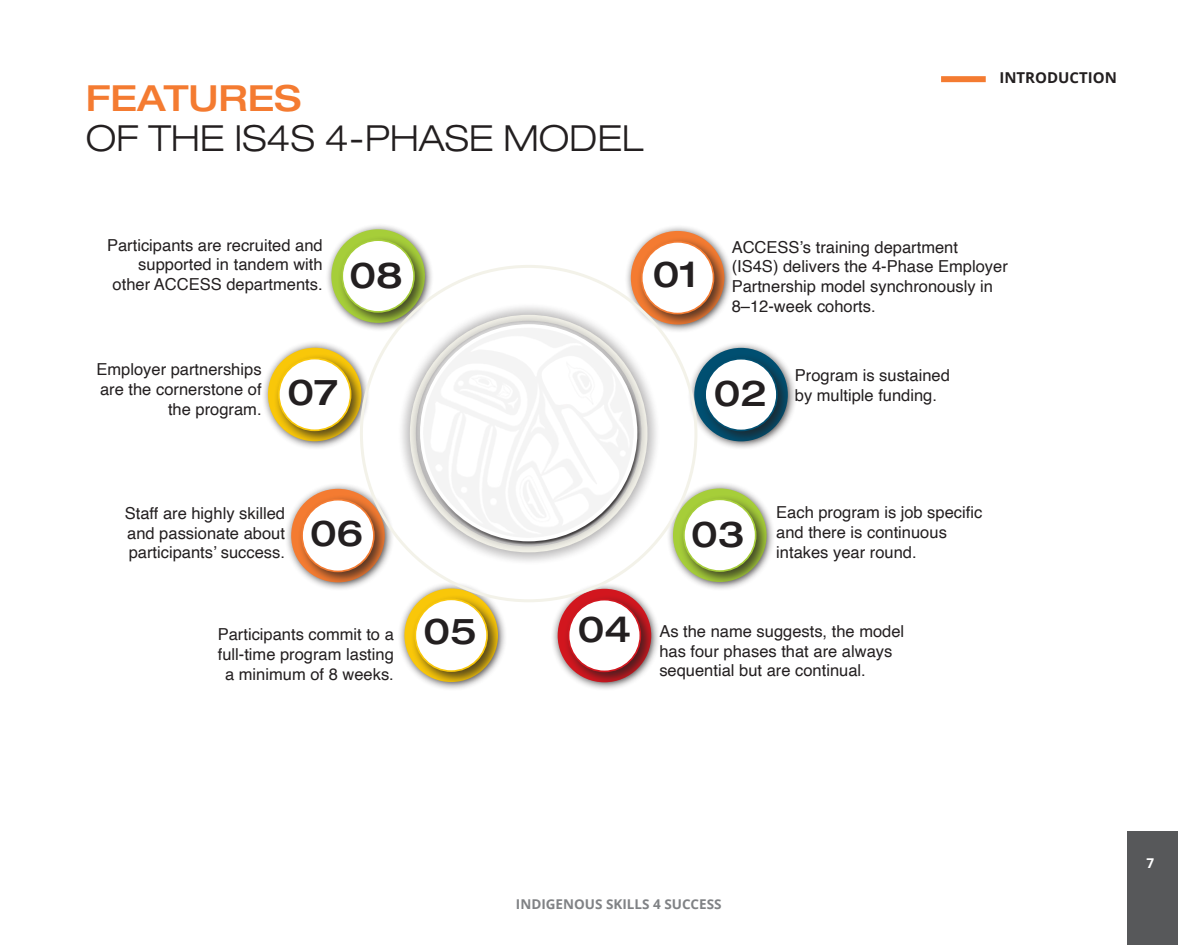
<style>
.page{position:relative;width:1202px;height:945px;background:#fff}
.page>*{position:absolute;margin:0;border:0;box-sizing:border-box;transform-origin:0 0}
.MAIN_TITLE_03_-SUB{font:300 expanded 36px "Helvetica Neue LT Pro";color:#231f20}
.MAIN_PHASE_-0_2_Sub{font:500 expanded 36px "Helvetica Neue LT Pro";color:#231f20}
.MAIN_PHASE_-0_2_Sub-2{font:500 expanded 36px "Helvetica Neue LT Pro";color:#f47b31}
.BODY_TEXT_-_CENTERED{font:16.5px/19.8px "Helvetica";color:#231f20}
.t1{font:700 15px "Open Sans";color:#231f20}
.t2{font:700 13.5px "Open Sans";color:#808285}
.t3{font:700 13.5px "Open Sans";color:#fff}
</style>
<div class="page">
<div style="left:1127px;top:831px;width:51px;height:114px;background:#57585a"></div>
<div style="left:941px;top:76px;width:44px;height:6px;background:#f47b31"></div>
<div style="left:623px;top:224px;width:110px;height:110px;background:#231f20;opacity:.75"></div>
<div style="left:631px;top:231px;width:93px;height:94px;border:12px solid #f47b31;border-radius:50%"></div>
<div style="left:637px;top:237px;width:90px;height:91px;background:#231f20;opacity:.75"></div>
<div style="left:641px;top:242px;width:72px;height:72px;background:#fff;border-radius:50%"></div>
<div style="left:641px;top:241px;width:73px;height:73px;border:2px solid #f47b31;border-radius:50%"></div>
<div style="left:687px;top:341px;width:109px;height:109px;background:#231f20;opacity:.75"></div>
<div style="left:694px;top:348px;width:93px;height:93px;border:12px solid #004f71;border-radius:50%"></div>
<div style="left:700px;top:354px;width:91px;height:91px;background:#231f20;opacity:.75"></div>
<div style="left:705px;top:359px;width:72px;height:71px;background:#fff;border-radius:50%"></div>
<div style="left:704px;top:358px;width:73px;height:73px;border:2px solid #004f71;border-radius:50%"></div>
<div style="left:666px;top:481px;width:109px;height:110px;background:#231f20;opacity:.75"></div>
<div style="left:673px;top:488px;width:93px;height:94px;border:12px solid #a6ce39;border-radius:50%"></div>
<div style="left:679px;top:495px;width:91px;height:90px;background:#231f20;opacity:.75"></div>
<div style="left:684px;top:499px;width:71px;height:72px;background:#fff;border-radius:50%"></div>
<div style="left:683px;top:499px;width:73px;height:73px;border:2px solid #a6ce39;border-radius:50%"></div>
<div style="left:550px;top:582px;width:110px;height:109px;background:#231f20;opacity:.75"></div>
<div style="left:557px;top:589px;width:94px;height:93px;border:12px solid #d2161e;border-radius:50%"></div>
<div style="left:564px;top:595px;width:90px;height:91px;background:#231f20;opacity:.75"></div>
<div style="left:568px;top:600px;width:72px;height:71px;background:#fff;border-radius:50%"></div>
<div style="left:568px;top:599px;width:73px;height:73px;border:2px solid #d2161e;border-radius:50%"></div>
<div style="left:397px;top:581px;width:110px;height:110px;background:#231f20;opacity:.75"></div>
<div style="left:404px;top:588px;width:94px;height:94px;border:12px solid #f9c709;border-radius:50%"></div>
<div style="left:410px;top:595px;width:91px;height:90px;background:#231f20;opacity:.75"></div>
<div style="left:415px;top:599px;width:72px;height:72px;background:#fff;border-radius:50%"></div>
<div style="left:414px;top:599px;width:74px;height:73px;border:2px solid #f9c709;border-radius:50%"></div>
<div style="left:284px;top:482px;width:110px;height:109px;background:#231f20;opacity:.75"></div>
<div style="left:291px;top:489px;width:94px;height:93px;border:12px solid #f47b31;border-radius:50%"></div>
<div style="left:297px;top:495px;width:91px;height:91px;background:#231f20;opacity:.75"></div>
<div style="left:302px;top:500px;width:72px;height:71px;background:#fff;border-radius:50%"></div>
<div style="left:301px;top:499px;width:74px;height:73px;border:2px solid #f47b31;border-radius:50%"></div>
<div style="left:261px;top:341px;width:109px;height:109px;background:#231f20;opacity:.75"></div>
<div style="left:268px;top:348px;width:93px;height:93px;border:12px solid #f9c709;border-radius:50%"></div>
<div style="left:274px;top:354px;width:91px;height:91px;background:#231f20;opacity:.75"></div>
<div style="left:279px;top:359px;width:71px;height:71px;background:#fff;border-radius:50%"></div>
<div style="left:278px;top:358px;width:73px;height:73px;border:2px solid #f9c709;border-radius:50%"></div>
<div style="left:325px;top:223px;width:108px;height:108px;background:#231f20;opacity:.75"></div>
<div style="left:331px;top:229px;width:94px;height:94px;border:12px solid #a6ce39;border-radius:50%"></div>
<div style="left:337px;top:235px;width:91px;height:91px;background:#231f20;opacity:.75"></div>
<div style="left:342px;top:240px;width:72px;height:72px;background:#fff;border-radius:50%"></div>
<div style="left:341px;top:239px;width:74px;height:74px;border:2px solid #a6ce39;border-radius:50%"></div>
<div style="left:397px;top:302px;width:263px;height:263px;background:#231f20;opacity:.75"></div>
<div style="left:407px;top:312px;width:242px;height:242px;background:#fff;opacity:.75"></div>
<div style="left:417px;top:321px;width:207px;height:163px;background:#fff;opacity:.75"></div>
<div style="left:431px;top:372px;width:209px;height:172px;background:#231f20;opacity:.75"></div>
<img style="left:424px;top:328px;width:209px;height:209px">
<p class="MAIN_PHASE_-0_2_Sub-2" style="left:86px;top:76px;width:217px">FEATURES</p>
<p class="MAIN_TITLE_03_-SUB" style="left:86px;top:117px;width:559px">OF THE IS4S 4-PHASE MODEL</p>
<p class="t1" style="left:999px;top:67px;width:119px">INTRODUCTION</p>
<p class="BODY_TEXT_-_CENTERED" style="left:107px;top:235px;width:217px;text-align:right">Participants are recruited and supported in tandem with other ACCESS departments.</p>
<p class="MAIN_PHASE_-0_2_Sub" style="left:349px;top:253px;width:55px">08</p>
<p class="BODY_TEXT_-_CENTERED" style="left:96px;top:360px;width:167px;text-align:right">Employer partnerships are the cornerstone of the program.</p>
<p class="MAIN_PHASE_-0_2_Sub" style="left:287px;top:370px;width:52px">07</p>
<p class="MAIN_PHASE_-0_2_Sub" style="left:652px;top:251px;width:46px">01</p>
<p class="BODY_TEXT_-_CENTERED" style="left:731px;top:237px;width:278px">ACCESS’s training department (IS4S) delivers the 4-Phase Employer<br>Partnership model synchronously in<br>8–12-week cohorts.</p>
<p class="MAIN_PHASE_-0_2_Sub" style="left:713px;top:371px;width:55px">02</p>
<p class="BODY_TEXT_-_CENTERED" style="left:795px;top:366px;width:156px">Program is sustained by multiple funding.</p>
<p class="BODY_TEXT_-_CENTERED" style="left:125px;top:504px;width:162px;text-align:justify">Staff are highly skilled and passionate about participants’ success.</p>
<p class="MAIN_PHASE_-0_2_Sub" style="left:310px;top:510px;width:55px">06</p>
<p class="BODY_TEXT_-_CENTERED" style="left:218px;top:625px;width:178px;text-align:center">Participants commit to a full-time program lasting a minimum of 8 weeks.</p>
<p class="MAIN_PHASE_-0_2_Sub" style="left:423px;top:608px;width:55px">05</p>
<p class="MAIN_PHASE_-0_2_Sub" style="left:578px;top:607px;width:55px">04</p>
<p class="MAIN_PHASE_-0_2_Sub" style="left:691px;top:511px;width:55px">03</p>
<p class="BODY_TEXT_-_CENTERED" style="left:776px;top:503px;width:208px">Each program is job specific and there is continuous intakes year round.</p>
<p class="BODY_TEXT_-_CENTERED" style="left:659px;top:622px;width:246px">As the name suggests, the model has four phases that are always sequential but are continual.</p>
<p class="t2" style="left:516px;top:894px;width:207px">INDIGENOUS SKILLS 4 SUCCESS</p>
<p class="t3" style="left:1146px;top:853px;width:9px">7</p>
</div>
